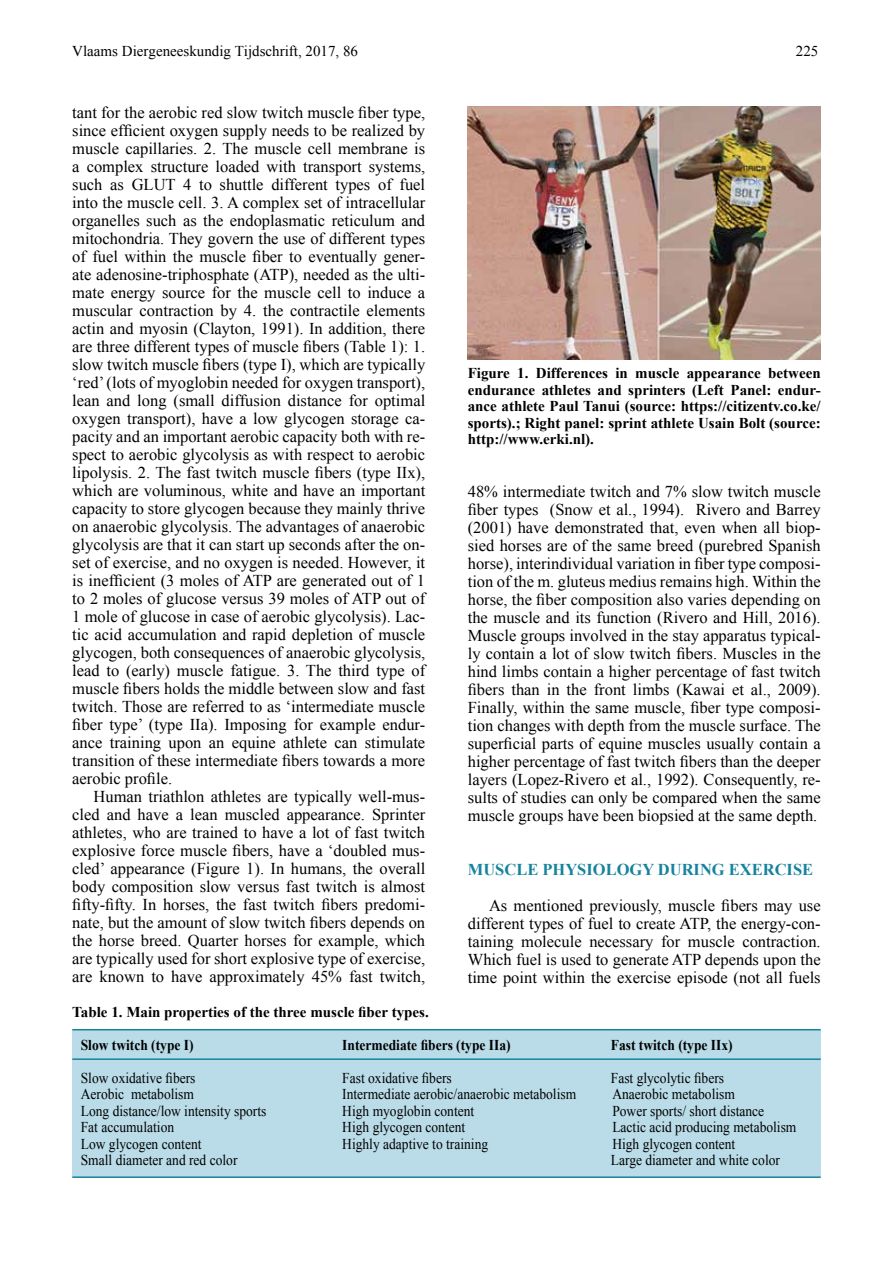
<style>
.page{position:relative;width:893px;height:1263px;background:#fff}
.page>*{position:absolute;margin:0;border:0;box-sizing:border-box;transform-origin:0 0}
.t1{font:16.5px/18px "Times New Roman";color:#000;text-align:justify}
.t2{font:700 16.5px "Times New Roman";color:#16839d}
.t3{font:15px "Times New Roman";color:#000;scale:.9 1}
.t4{font:700 15px/16.5px "Times New Roman";color:#000;text-align:justify}
.t5{font:700 15px "Times New Roman";color:#000;scale:.9 1}
.t6{font:15px "Times New Roman";color:#000}
</style>
<div class="page">
<img style="left:468px;top:106px;width:353px;height:253px">
<div style="left:72px;top:1030px;width:749px;height:146px;background:#b9dce8"></div>
<hr style="left:72px;top:1029px;width:749px;height:1px;background:#16839d">
<hr style="left:72px;top:1058px;width:749px;height:2px;background:#16839d">
<hr style="left:72px;top:1176px;width:749px;height:2px;background:#16839d">
<p class="t6" style="left:72px;top:41px;width:287px">Vlaams Diergeneeskundig Tijdschrift, 2017, 86</p>
<p class="t6" style="left:796px;top:41px;width:24px">225</p>
<p class="t1" style="left:72px;top:103px;width:354px">tant for the aerobic red slow twitch muscle fiber type, since efficient oxygen supply needs to be realized by muscle capillaries. 2. The muscle cell membrane is a complex structure loaded with transport systems, such as GLUT 4 to shuttle different types of fuel into the muscle cell. 3. A complex set of intracellular organelles such as the endoplasmatic reticulum and mitochondria. They govern the use of different types of fuel within the muscle fiber to eventually gener&shy;ate adenosine-triphosphate (ATP), needed as the ulti&shy;mate energy source for the muscle cell to induce a muscular contraction by 4. the contractile elements actin and myosin (Clayton, 1991). In addition, there are three different types of muscle fibers (Table 1): 1. slow twitch muscle fibers (type I), which are typically ‘red’ (lots of myoglobin needed for oxygen transport), lean and long (small diffusion distance for optimal oxygen transport), have a low glycogen storage ca&shy;pacity and an important aerobic capacity both with re&shy;spect to aerobic glycolysis as with respect to aerobic lipolysis. 2. The fast twitch muscle fibers (type IIx), which are voluminous, white and have an important capacity to store glycogen because they mainly thrive on anaerobic glycolysis. The advantages of anaerobic glycolysis are that it can start up seconds after the on&shy;set of exercise, and no oxygen is needed. However, it is inefficient (3 moles of ATP are generated out of 1 to 2 moles of glucose versus 39 moles of ATP out of 1 mole of glucose in case of aerobic glycolysis). Lac&shy;tic acid accumulation and rapid depletion of muscle glycogen, both consequences of anaerobic glycolysis, lead to (early) muscle fatigue. 3. The third type of muscle fibers holds the middle between slow and fast twitch. Those are referred to as ‘intermediate muscle fiber type’ (type IIa). Imposing for example endur&shy;ance training upon an equine athlete can stimulate transition of these intermediate fibers towards a more aerobic profile.</p>
<p class="t1" style="left:72px;top:787px;width:354px;text-indent:21px">Human triathlon athletes are typically well-mus&shy;cled and have a lean muscled appearance. Sprinter athletes, who are trained to have a lot of fast twitch explosive force muscle fibers, have a ‘doubled mus&shy;cled’ appearance (Figure 1). In humans, the overall body composition slow versus fast twitch is almost fifty-fifty. In horses, the fast twitch fibers predomi&shy;nate, but the amount of slow twitch fibers depends on the horse breed. Quarter horses for example, which are typically used for short explosive type of exercise, are known to have approximately 45% fast twitch,</p>
<p class="t4" style="left:468px;top:364px;width:354px">Figure 1. Differences in muscle appearance between endurance athletes and sprinters (Left Panel: endur&shy;ance athlete Paul Tanui (source: https://citizentv.co.ke/ sports).; Right panel: sprint athlete Usain Bolt (source: http://www.erki.nl).</p>
<p class="t1" style="left:468px;top:482px;width:354px">48% intermediate twitch and 7% slow twitch muscle fiber types (Snow et al., 1994). Rivero and Barrey (2001) have demonstrated that, even when all biop&shy;sied horses are of the same breed (purebred Spanish horse), interindividual variation in fiber type composi&shy;tion of the m. gluteus medius remains high. Within the horse, the fiber composition also varies depending on the muscle and its function (Rivero and Hill, 2016).<br>Muscle groups involved in the stay apparatus typical&shy;ly contain a lot of slow twitch fibers. Muscles in the hind limbs contain a higher percentage of fast twitch fibers than in the front limbs (Kawai et al., 2009).<br>Finally, within the same muscle, fiber type composi&shy;tion changes with depth from the muscle surface. The superficial parts of equine muscles usually contain a higher percentage of fast twitch fibers than the deeper layers (Lopez-Rivero et al., 1992). Consequently, re&shy;sults of studies can only be compared when the same muscle groups have been biopsied at the same depth.</p>
<p class="t2" style="left:468px;top:858px;width:347px">MUSCLE PHYSIOLOGY DURING EXERCISE</p>
<p class="t1" style="left:468px;top:896px;width:354px;text-indent:21px">As mentioned previously, muscle fibers may use different types of fuel to create ATP, the energy-con&shy;taining molecule necessary for muscle contraction.<br>Which fuel is used to generate ATP depends upon the time point within the exercise episode (not all fuels</p>
<p class="t4" style="left:72px;top:1003px;width:358px">Table 1. Main properties of the three muscle fiber types.</p>
<p class="t5" style="left:81px;top:1034px;width:127px">Slow twitch (type I)</p>
<p class="t5" style="left:342px;top:1034px;width:189px">Intermediate fibers (type IIa)</p>
<p class="t5" style="left:611px;top:1034px;width:137px">Fast twitch (type IIx)</p>
<p class="t3" style="left:81px;top:1067px;width:129px">Slow oxidative fibers</p>
<p class="t3" style="left:342px;top:1067px;width:123px">Fast oxidative fibers</p>
<p class="t3" style="left:611px;top:1067px;width:127px">Fast glycolytic fibers</p>
<p class="t3" style="left:81px;top:1084px;width:127px">Aerobic metabolism</p>
<p class="t3" style="left:342px;top:1084px;width:261px">Intermediate aerobic/anaerobic metabolism</p>
<p class="t3" style="left:612px;top:1084px;width:138px">Anaerobic metabolism</p>
<p class="t3" style="left:81px;top:1100px;width:208px">Long distance/low intensity sports</p>
<p class="t3" style="left:342px;top:1100px;width:148px">High myoglobin content</p>
<p class="t3" style="left:612px;top:1100px;width:170px">Power sports/ short distance</p>
<p class="t3" style="left:81px;top:1117px;width:105px">Fat accumulation</p>
<p class="t3" style="left:342px;top:1117px;width:138px">High glycogen content</p>
<p class="t3" style="left:612px;top:1117px;width:206px">Lactic acid producing metabolism</p>
<p class="t3" style="left:81px;top:1133px;width:136px">Low glycogen content</p>
<p class="t3" style="left:342px;top:1133px;width:164px">Highly adaptive to training</p>
<p class="t3" style="left:612px;top:1133px;width:138px">High glycogen content</p>
<p class="t3" style="left:81px;top:1150px;width:176px">Small diameter and red color</p>
<p class="t3" style="left:611px;top:1150px;width:190px">Large diameter and white color</p>
</div>
